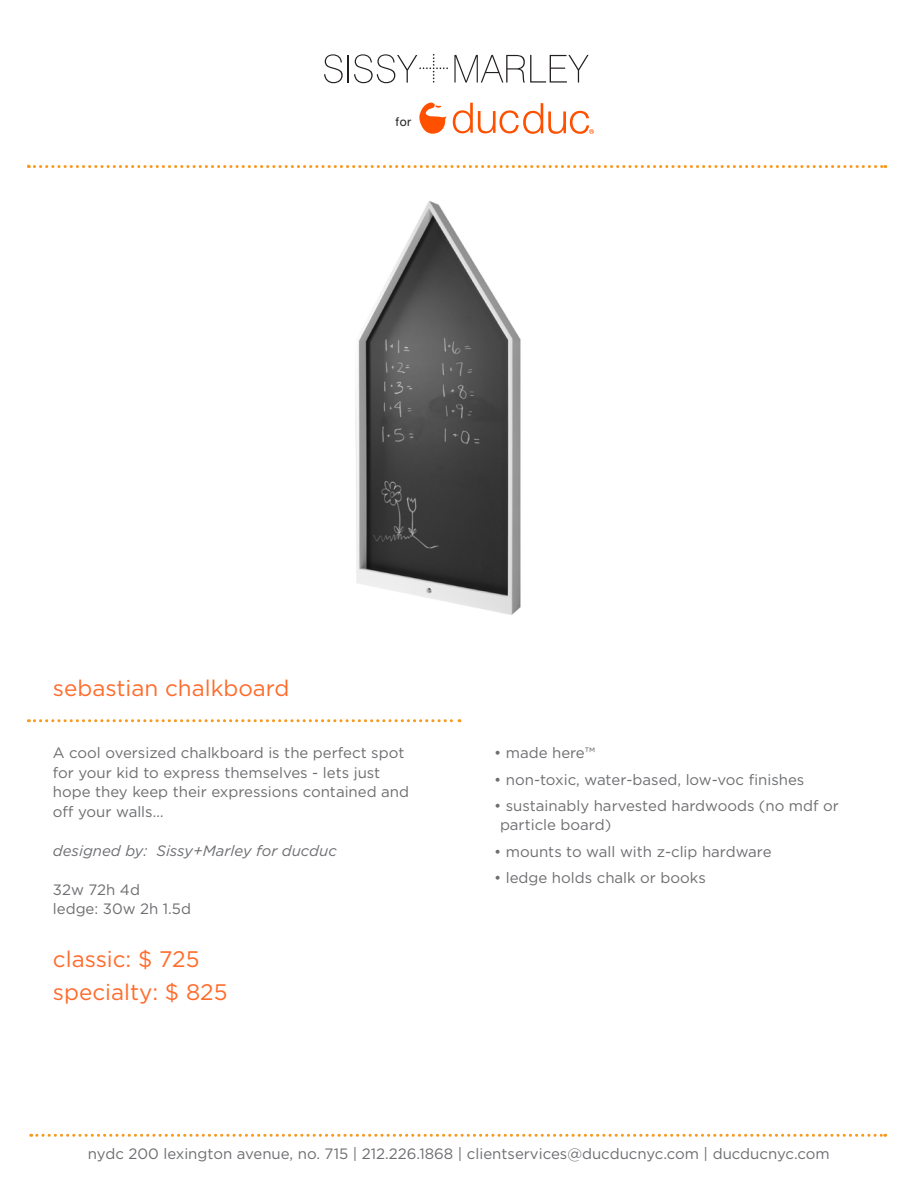
<style>
.page{position:relative;width:918px;height:1188px;background:#fff}
.page>*{position:absolute;margin:0;border:0;box-sizing:border-box;transform-origin:0 0}
.t1{font:22.5px/33px "Gotham";color:#ff6c2c}
.t2{font:15px/19.5px "Gotham";color:#6d6e71}
.t3{font:italic 15px "Gotham";color:#6d6e71}
.t4{font:12.15px "Helvetica Neue";color:#231f20}
</style>
<div class="page">
<svg style="left:31px;top:1134px;width:855px;height:3px"></svg>
<svg style="left:28px;top:165px;width:858px;height:3px"></svg>
<svg style="left:28px;top:719px;width:432px;height:3px"></svg>
<svg style="left:419px;top:102px;width:28px;height:32px"></svg>
<svg style="left:453px;top:103px;width:141px;height:31px"></svg>
<svg style="left:454px;top:55px;width:135px;height:28px"></svg>
<svg style="left:324px;top:54px;width:124px;height:29px"></svg>
<img style="left:355px;top:201px;width:166px;height:414px">
<p class="t4" style="left:396px;top:113px;width:17px">for</p>
<h1 class="t1" style="left:53px;top:671px;width:238px">sebastian chalkboard</h1>
<p class="t2" style="left:53px;top:743px;width:358px">A cool oversized chalkboard is the perfect spot for your kid to express themselves - lets just hope they keep their expressions contained and off your walls…</p>
<p class="t3" style="left:53px;top:842px;width:285px">designed by: Sissy+Marley for ducduc</p>
<p class="t2" style="left:53px;top:880px;width:140px">32w 72h 4d<br>ledge: 30w 2h 1.5d</p>
<h1 class="t1" style="left:53px;top:942px;width:176px">classic: $ 725 specialty: $ 825</h1>
<p class="t2" style="left:494px;top:743px;width:103px">• made here™</p>
<p class="t2" style="left:494px;top:769px;width:312px">• non-toxic, water-based, low-voc finishes</p>
<p class="t2" style="left:500px;top:796px;width:340px;text-indent:-6px">• sustainably harvested hardwoods (no mdf or particle board)</p>
<p class="t2" style="left:494px;top:841px;width:279px">• mounts to wall with z-clip hardware</p>
<p class="t2" style="left:494px;top:868px;width:213px">• ledge holds chalk or books</p>
<p class="t2" style="left:88px;top:1144px;width:743px">nydc 200 lexington avenue, no. 715 | 212.226.1868 | clientservices@ducducnyc.com | ducducnyc.com</p>
</div>
